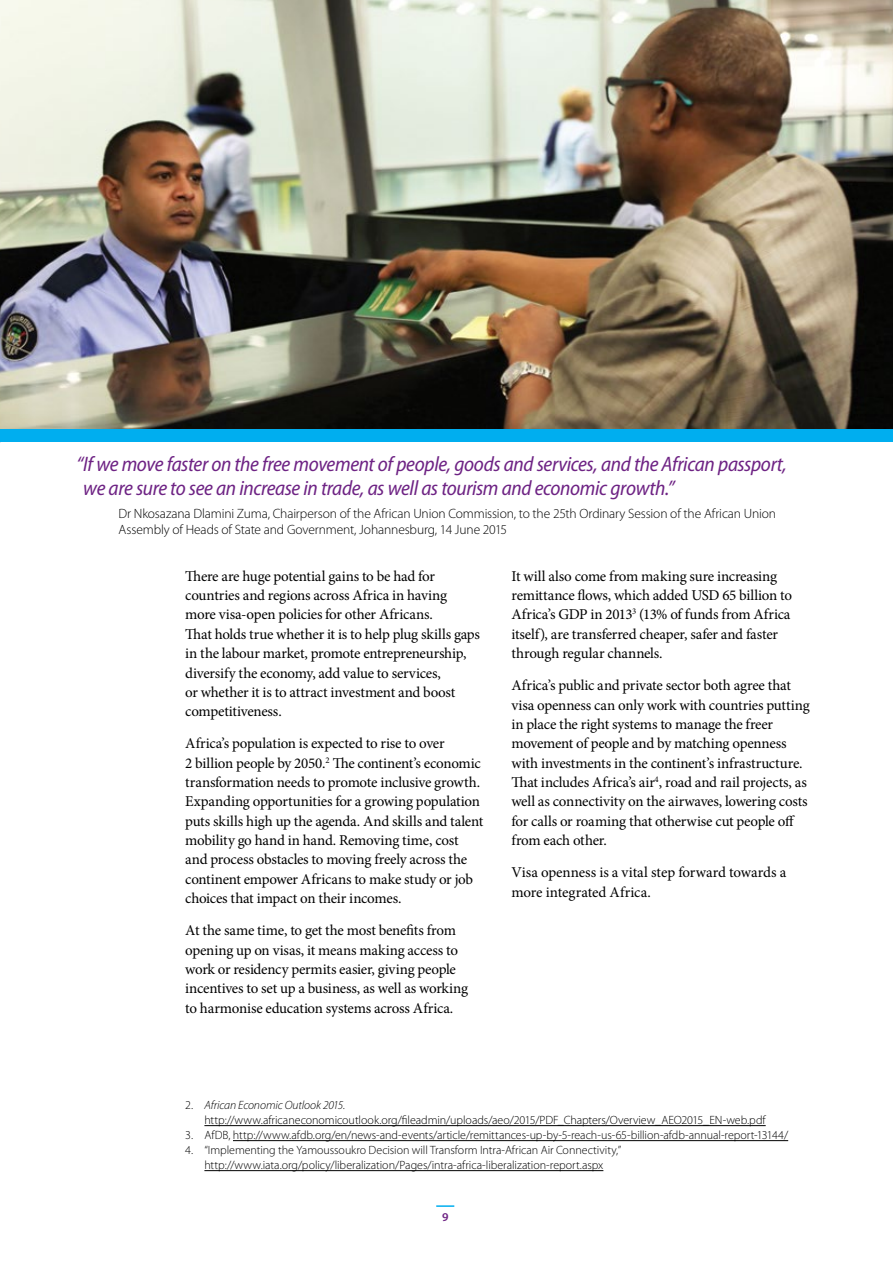
<style>
.page{position:relative;width:893px;height:1263px;background:#fff}
.page>*{position:absolute;margin:0;border:0;box-sizing:border-box;transform-origin:0 0}
.t1{font:italic semi-condensed 21px/24px "Myriad Pro";letter-spacing:-.015em;color:#6e2384}
.t2{font:15px/19.4px "Minion Pro";letter-spacing:-.015em;color:#000}
.t3{font:300 13.5px/16.5px "Myriad Pro";letter-spacing:-.01em;color:#000}
.t4{font:300 12px/15px "Myriad Pro";letter-spacing:-.005em;color:#000}
.t5{font:600 12px "Myriad Pro";color:#6e2384}
.s1{font-style:italic}
</style>
<div class="page">
<img style="left:0;top:0;width:893px;height:429px">
<hr style="left:204px;top:1125px;width:562px;height:1px;background:#000">
<hr style="left:233px;top:1140px;width:555px;height:1px;background:#000">
<hr style="left:204px;top:1170px;width:399px;height:1px;background:#000">
<div style="left:0;top:429px;width:893px;height:13px;background:#00aeef"></div>
<svg style="left:436px;top:1205px;width:18px;height:2px"></svg>
<h1 class="t1" style="left:83px;top:451px;width:705px;text-indent:-7px">“If we move faster on the free movement of people, goods and services, and the African passport, we are sure to see an increase in trade, as well as tourism and economic growth.”</h1>
<p class="t3" style="left:119px;top:505px;width:659px">Dr Nkosazana Dlamini Zuma, Chairperson of the African Union Commission, to the 25th Ordinary Session of the African Union<br>Assembly of Heads of State and Government, Johannesburg, 14 June 2015</p>
<p class="t2" style="left:185px;top:566px;width:296px">There are huge potential gains to be had for countries and regions across Africa in having more visa-open policies for other Africans.<br>That holds true whether it is to help plug skills gaps in the labour market, promote entrepreneurship, diversify the economy, add value to services,<br>or whether it is to attract investment and boost competitiveness.</p>
<p class="t2" style="left:185px;top:734px;width:299px">Africa’s population is expected to rise to over<br>2 billion people by 2050.<sup>2</sup> The continent’s economic transformation needs to promote inclusive growth.<br>Expanding opportunities for a growing population puts skills high up the agenda. And skills and talent mobility go hand in hand. Removing time, cost and process obstacles to moving freely across the continent empower Africans to make study or job choices that impact on their incomes.</p>
<p class="t2" style="left:185px;top:921px;width:284px">At the same time, to get the most benefits from opening up on visas, it means making access to work or residency permits easier, giving people incentives to set up a business, as well as working to harmonise education systems across Africa.</p>
<p class="t2" style="left:511px;top:566px;width:282px">It will also come from making sure increasing remittance flows, which added USD 65 billion to Africa’s GDP in 2013<sup>3</sup> (13% of funds from Africa itself), are transferred cheaper, safer and faster through regular channels.</p>
<p class="t2" style="left:511px;top:676px;width:300px">Africa’s public and private sector both agree that visa openness can only work with countries putting in place the right systems to manage the freer movement of people and by matching openness with investments in the continent’s infrastructure.<br>That includes Africa’s air<sup>4</sup>, road and rail projects, as well as connectivity on the airwaves, lowering costs for calls or roaming that otherwise cut people off from each other.</p>
<p class="t2" style="left:511px;top:863px;width:276px">Visa openness is a vital step forward towards a more integrated Africa.</p>
<p class="t4" style="left:204px;top:1098px;width:563px;text-indent:-19px">2. <span class="s1">African Economic Outlook 2015</span>. http://www.africaneconomicoutlook.org/fileadmin/uploads/aeo/2015/PDF_Chapters/Overview_AEO2015_EN-web.pdf</p>
<p class="t4" style="left:185px;top:1128px;width:604px">3. AfDB, http://www.afdb.org/en/news-and-events/article/remittances-up-by-5-reach-us-65-billion-afdb-annual-report-13144/</p>
<p class="t4" style="left:185px;top:1143px;width:438px;text-align:center">4. “Implementing the Yamoussoukro Decision will Transform Intra-African Air Connectivity,” http://www.iata.org/policy/liberalization/Pages/intra-africa-liberalization-report.aspx</p>
<p class="t5" style="left:442px;top:1209px;width:8px">9</p>
</div>
